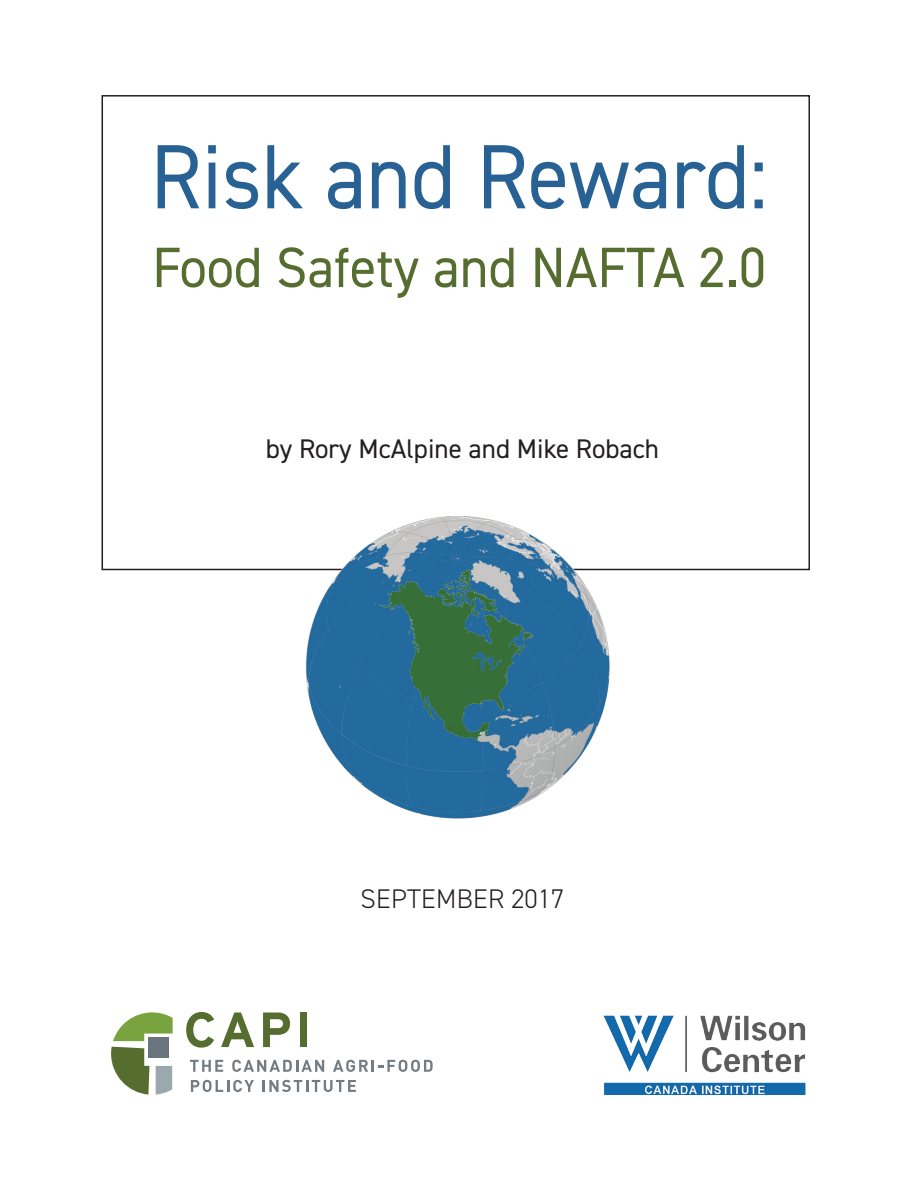
<style>
.page{position:relative;width:918px;height:1188px;background:#fff}
.page>*{position:absolute;margin:0;border:0;box-sizing:border-box;transform-origin:0 0}
.t1{font:91.5px "DIN2014";color:#286194;scale:.93 1}
.t2{font:57px "DIN2014";color:#566d30;scale:.96 1}
.t3{font:27px "DIN2014";color:#231f20}
.t4{font:300 27px "DIN2014";letter-spacing:.01em;color:#231f20}
</style>
<div class="page">
<svg style="left:190px;top:1060px;width:33px;height:12px"></svg>
<svg style="left:232px;top:1060px;width:92px;height:12px"></svg>
<svg style="left:333px;top:1060px;width:100px;height:12px"></svg>
<svg style="left:191px;top:1080px;width:63px;height:12px"></svg>
<svg style="left:263px;top:1080px;width:93px;height:12px"></svg>
<svg style="left:186px;top:1012px;width:28px;height:36px"></svg>
<svg style="left:221px;top:1013px;width:33px;height:34px"></svg>
<svg style="left:263px;top:1013px;width:27px;height:34px"></svg>
<div style="left:300px;top:1013px;width:7px;height:34px;background:#566d30"></div>
<svg style="left:113px;top:1012px;width:60px;height:29px"></svg>
<div style="left:149px;top:1038px;width:20px;height:20px;background:#69757c"></div>
<svg style="left:111px;top:1047px;width:38px;height:48px"></svg>
<svg style="left:156px;top:1066px;width:16px;height:29px"></svg>
<img style="left:301px;top:516px;width:316px;height:303px">
<img style="left:603px;top:1015px;width:203px;height:80px">
<h1 class="t1" style="left:150px;top:120px;width:665px">Risk and Reward:</h1>
<h2 class="t2" style="left:152px;top:232px;width:641px">Food Safety and NAFTA 2.0</h2>
<p class="t3" style="left:266px;top:432px;width:395px">by Rory McAlpine and Mike Robach</p>
<p class="t4" style="left:361px;top:882px;width:205px">SEPTEMBER 2017</p>
</div>
